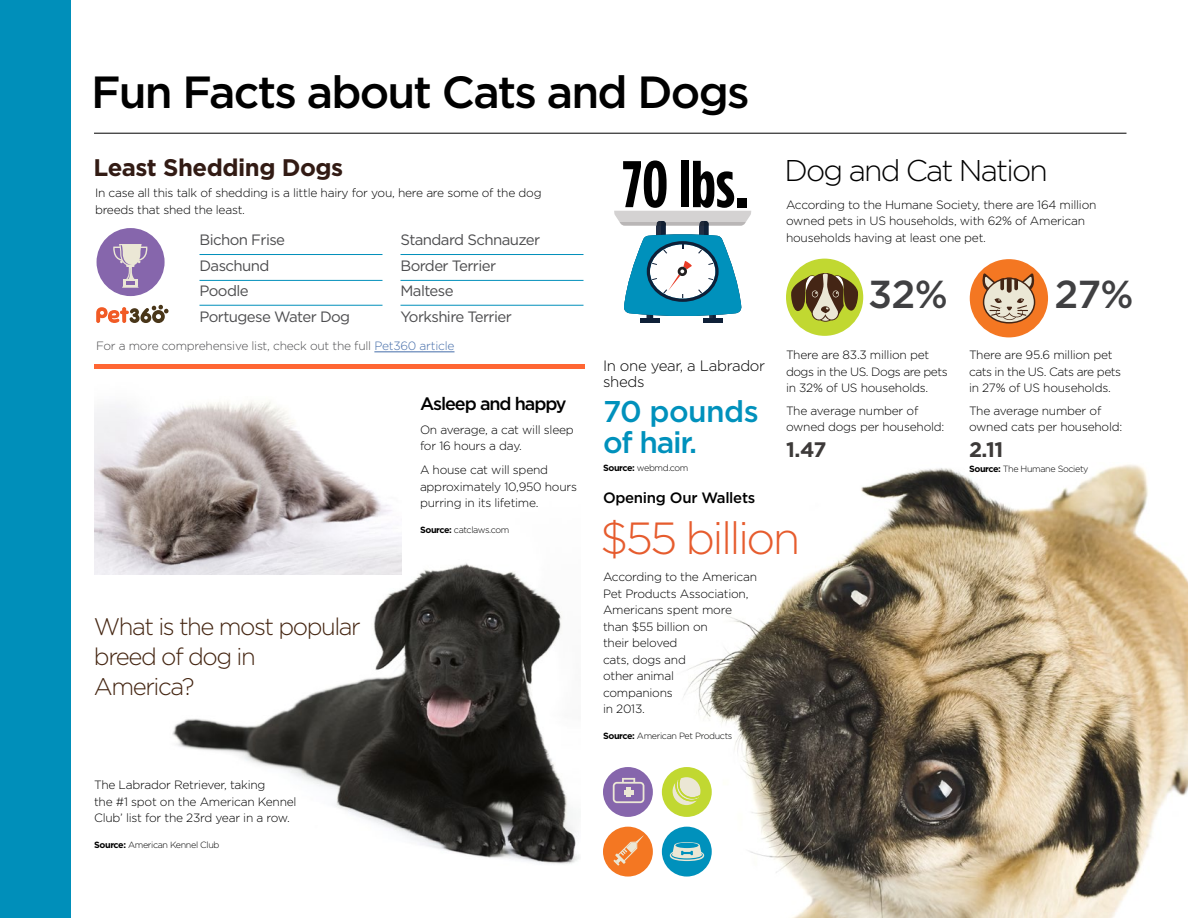
<style>
.page{position:relative;width:1188px;height:918px;background:#fff}
.page>*{position:absolute;margin:0;border:0;box-sizing:border-box;transform-origin:0 0}
.t1{font:500 45px "Gotham HTF";letter-spacing:-.04em;color:#000}
.t2{font:300 45px "Gotham HTF";letter-spacing:-.06em;color:#e65c2e}
.t3{font:500 39px "Gotham HTF";color:#404042}
.t4{font:300 30px "Gotham HTF";letter-spacing:-.06em;color:#000}
.t5{font:500 30px/31.5px "Gotham HTF";letter-spacing:-.03em;color:#0091bc}
.t6{font:300 24px/30px "Gotham HTF";letter-spacing:-.06em;color:#452612}
.t7{font:700 24px "Gotham HTF";letter-spacing:-.02em;color:#321b14}
.t8{font:700 21px "Gotham HTF";color:#3d3a39}
.t9{font:500 18px "Gotham HTF";letter-spacing:-.06em;color:#000}
.t10{font:15px/25.5px "Gotham HTF";letter-spacing:-.04em;color:#4d4d4f}
.t11{font:300 15px/16.5px "Gotham HTF";letter-spacing:-.02em;color:#000}
.t12{font:500 15px "Gotham HTF";letter-spacing:-.02em;color:#000}
.t13{font:300 12px/16.5px "Gotham HTF";letter-spacing:-.02em;color:#000}
.t14{font:300 12px "Gotham HTF";letter-spacing:-.02em;color:#4d4d4f}
.t15{font:300 9px "Gotham HTF";letter-spacing:-.04em;color:#000}
.s1{color:#456da9}
.s2{font-weight:700}
</style>
<div class="page">
<hr style="left:94px;top:133px;width:1033px;height:1px;background:#000">
<img style="left:668px;top:464px;width:520px;height:454px">
<div style="left:786px;top:259px;width:77px;height:77px;background:#c1d831;border-radius:50%"></div>
<div style="left:970px;top:259px;width:78px;height:78px;background:#f47722;border-radius:50%"></div>
<svg style="left:982px;top:273px;width:54px;height:51px"></svg>
<svg style="left:790px;top:273px;width:69px;height:52px"></svg>
<div style="left:703px;top:318px;width:19px;height:5px;background:#0f2038"></div>
<div style="left:640px;top:318px;width:19px;height:5px;background:#0f2038"></div>
<svg style="left:614px;top:160px;width:137px;height:159px"></svg>
<div style="left:737px;top:198px;width:9px;height:9px;background:#000"></div>
<div style="left:603px;top:767px;width:50px;height:50px;background:#8666ac;border-radius:50%"></div>
<div style="left:603px;top:827px;width:50px;height:50px;background:#f47722;border-radius:50%"></div>
<svg style="left:613px;top:778px;width:31px;height:25px"></svg>
<div style="left:626px;top:787px;width:5px;height:10px;background:#ebe7d5"></div>
<hr style="left:624px;top:790px;width:10px;height:4px;background:#ebe7d5">
<svg style="left:613px;top:835px;width:31px;height:31px"></svg>
<div style="left:662px;top:767px;width:50px;height:50px;background:#c1d831;border-radius:50%"></div>
<div style="left:662px;top:827px;width:50px;height:50px;background:#0091bc;border-radius:50%"></div>
<svg style="left:670px;top:850px;width:34px;height:11px"></svg>
<svg style="left:671px;top:851px;width:32px;height:9px"></svg>
<svg style="left:674px;top:842px;width:26px;height:8px"></svg>
<div style="left:675px;top:843px;width:24px;height:5px;background:#0091bc;border-radius:50%"></div>
<div style="left:672px;top:852px;width:30px;height:6px;background:#ebe7d5;border-radius:50%"></div>
<svg style="left:672px;top:846px;width:30px;height:9px"></svg>
<svg style="left:673px;top:777px;width:27px;height:28px"></svg>
<img style="left:94px;top:563px;width:485px;height:301px">
<div style="left:0;top:0;width:71px;height:918px;background:#008fba"></div>
<img style="left:94px;top:401px;width:308px;height:173px">
<svg style="left:96px;top:305px;width:73px;height:18px"></svg>
<div style="left:94px;top:364px;width:491px;height:5px;background:#f63"></div>
<hr style="left:200px;top:254px;width:182px;height:1px;background:#008fba">
<hr style="left:200px;top:280px;width:182px;height:1px;background:#008fba">
<hr style="left:200px;top:305px;width:182px;height:1px;background:#008fba">
<hr style="left:400px;top:254px;width:184px;height:1px;background:#008fba">
<hr style="left:400px;top:280px;width:184px;height:1px;background:#008fba">
<hr style="left:400px;top:305px;width:184px;height:1px;background:#008fba">
<hr style="left:374px;top:352px;width:80px;height:1px;background:#456da9">
<div style="left:97px;top:228px;width:68px;height:68px;background:#8666ac;border-radius:50%"></div>
<svg style="left:113px;top:244px;width:34px;height:44px"></svg>
<h1 class="t1" style="left:91px;top:66px;width:660px">Fun Facts about Cats and Dogs</h1>
<h3 class="t7" style="left:94px;top:154px;width:251px">Least Shedding Dogs</h3>
<h3 class="t4" style="left:784px;top:154px;width:265px">Dog and Cat Nation</h3>
<p class="t13" style="left:95px;top:184px;width:448px">In case all this talk of shedding is a little hairy for you, here are some of the dog breeds that shed the least.</p>
<p class="t10" style="left:200px;top:227px;width:152px">Bichon Frise<br>Daschund<br>Poodle<br>Portugese Water Dog</p>
<p class="t10" style="left:400px;top:227px;width:141px">Standard Schnauzer<br>Border Terrier<br>Maltese<br>Yorkshire Terrier</p>
<p class="t14" style="left:96px;top:339px;width:360px">For a more comprehensive list, check out the full <span class="s1">Pet360 article</span></p>
<h3 class="t6" style="left:94px;top:612px;width:268px">What is the most popular breed of dog in<br>America?</h3>
<p class="t13" style="left:94px;top:777px;width:204px">The Labrador Retriever, taking<br>the #1 spot on the American Kennel<br>Club’ list for the 23rd year in a row.</p>
<p class="t15" style="left:94px;top:840px;width:127px"><span class="s2">Source:</span> American Kennel Club</p>
<h3 class="t9" style="left:420px;top:393px;width:148px">Asleep and happy</h3>
<p class="t13" style="left:420px;top:421px;width:155px">On average, a cat will sleep for 16 hours a day.</p>
<p class="t13" style="left:420px;top:462px;width:159px">A house cat will spend approximately 10,950 hours purring in its lifetime.</p>
<p class="t15" style="left:420px;top:525px;width:91px"><span class="s2">Source:</span> catclaws.com</p>
<p class="t13" style="left:786px;top:196px;width:312px">According to the Humane Society, there are 164 million owned pets in US households, with 62% of American households having at least one pet.</p>
<p class="t11" style="left:603px;top:357px;width:164px">In one year, a Labrador sheds</p>
<h3 class="t5" style="left:603px;top:395px;width:157px">70 pounds of hair.</h3>
<p class="t15" style="left:603px;top:463px;width:87px"><span class="s2">Source:</span> webmd.com</p>
<p class="t12" style="left:603px;top:489px;width:154px">Opening Our Wallets</p>
<h2 class="t3" style="left:868px;top:272px;width:81px">32%</h2>
<p class="t13" style="left:786px;top:346px;width:163px">There are 83.3 million pet dogs in the US. Dogs are pets in 32% of US households.</p>
<p class="t13" style="left:786px;top:402px;width:160px">The average number of owned dogs per household:</p>
<h3 class="t8" style="left:786px;top:437px;width:42px">1.47</h3>
<h1 class="t2" style="left:600px;top:514px;width:202px">$55 billion</h1>
<p class="t13" style="left:603px;top:569px;width:156px">According to the American<br>Pet Products Association,<br>Americans spent more than $55 billion on<br>their beloved<br>cats, dogs and<br>other animal<br>companions<br>in 2013.</p>
<p class="t15" style="left:603px;top:731px;width:131px"><span class="s2">Source:</span> American Pet Products</p>
<h2 class="t3" style="left:1055px;top:272px;width:80px">27%</h2>
<p class="t13" style="left:969px;top:346px;width:154px">There are 95.6 million pet cats in the US. Cats are pets in 27% of US households.</p>
<p class="t13" style="left:969px;top:402px;width:155px">The average number of owned cats per household:</p>
<h3 class="t8" style="left:969px;top:437px;width:36px">2.11</h3>
<p class="t15" style="left:969px;top:464px;width:121px"><span class="s2">Source:</span> The Humane Society</p>
</div>
